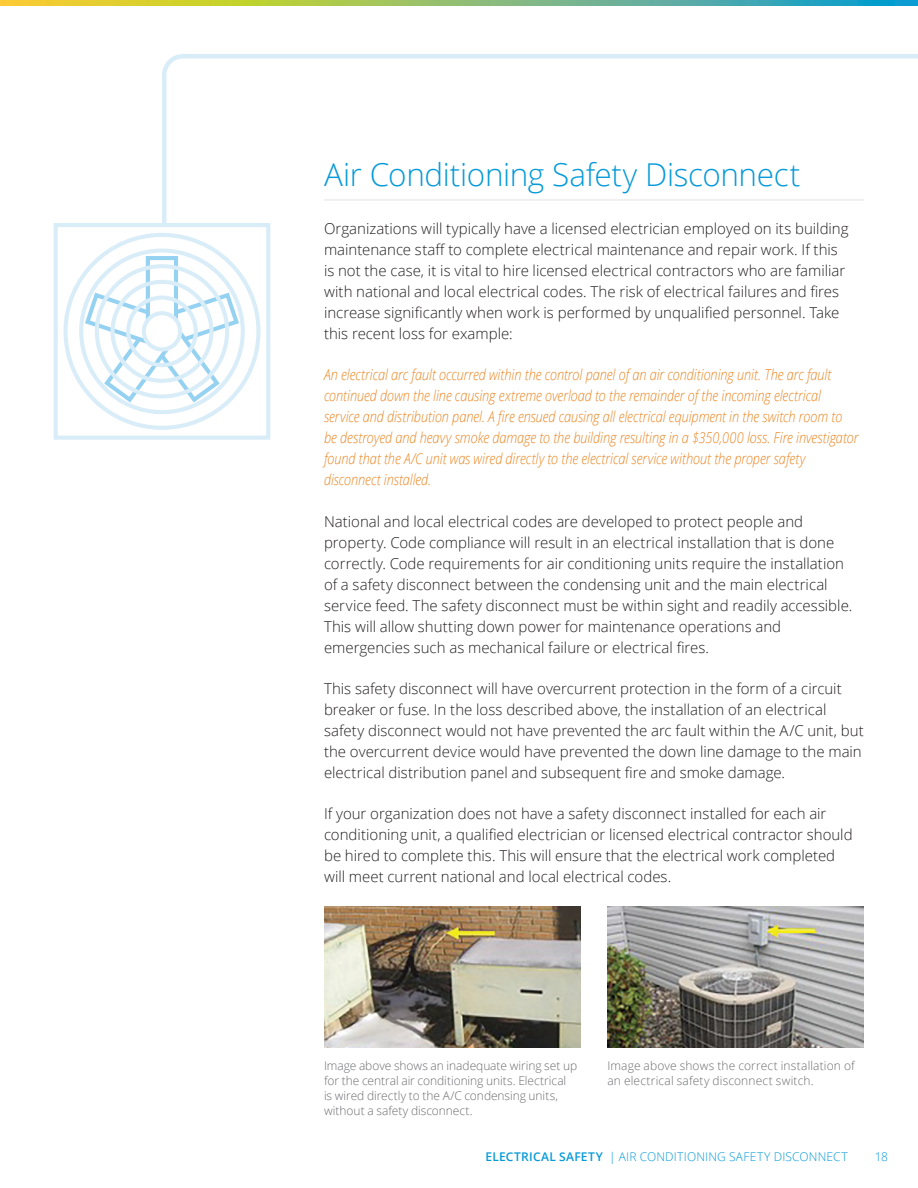
<style>
.page{position:relative;width:918px;height:1188px;background:#fff}
.page>*{position:absolute;margin:0;border:0;box-sizing:border-box;transform-origin:0 0}
.t1{font:300 31.5px "Open Sans";letter-spacing:-.015em;color:#069ad9}
.t2{font:300 15px/21px "Open Sans";color:#231f20}
.t3{font:italic 300 15px/21px "Open Sans";letter-spacing:-.005em;color:#ea841f;scale:.85 1}
.t4{font:300 12px/15px "Open Sans";color:#6c6d70}
.t5{font:300 12px "Open Sans";letter-spacing:.015em;color:#069ad9}
.s1{font-weight:600}
</style>
<div class="page">
<svg style="left:0;top:0;width:918px;height:6px;background:#8bbb72"></svg>
<img style="left:608px;top:907px;width:256px;height:140px">
<img style="left:324px;top:906px;width:256px;height:141px">
<svg style="left:63px;top:233px;width:198px;height:197px"></svg>
<div style="left:54px;top:223px;width:216px;height:217px;border:4px solid #d9edf9"></div>
<svg style="left:160px;top:54px;width:758px;height:176px"></svg>
<h1 class="t1" style="left:324px;top:153px;width:478px">Air Conditioning Safety Disconnect</h1>
<p class="t2" style="left:324px;top:218px;width:526px">Organizations will typically have a licensed electrician employed on its building maintenance staff to complete electrical maintenance and repair work. If this is not the case, it is vital to hire licensed electrical contractors who are familiar with national and local electrical codes. The risk of electrical failures and fires increase significantly when work is performed by unqualified personnel. Take this recent loss for example:</p>
<p class="t3" style="left:324px;top:364px;width:630px">An electrical arc fault occurred within the control panel of an air conditioning unit. The arc fault continued down the line causing extreme overload to the remainder of the incoming electrical service and distribution panel. A fire ensued causing all electrical equipment in the switch room to be destroyed and heavy smoke damage to the building resulting in a $350,000 loss. Fire investigator found that the A/C unit was wired directly to the electrical service without the proper safety disconnect installed.</p>
<p class="t2" style="left:324px;top:510px;width:530px">National and local electrical codes are developed to protect people and property. Code compliance will result in an electrical installation that is done correctly. Code requirements for air conditioning units require the installation of a safety disconnect between the condensing unit and the main electrical service feed. The safety disconnect must be within sight and readily accessible.<br>This will allow shutting down power for maintenance operations and emergencies such as mechanical failure or electrical fires.</p>
<p class="t2" style="left:324px;top:678px;width:541px">This safety disconnect will have overcurrent protection in the form of a circuit breaker or fuse. In the loss described above, the installation of an electrical safety disconnect would not have prevented the arc fault within the A/C unit, but the overcurrent device would have prevented the down line damage to the main electrical distribution panel and subsequent fire and smoke damage.</p>
<p class="t2" style="left:324px;top:803px;width:530px">If your organization does not have a safety disconnect installed for each air conditioning unit, a qualified electrician or licensed electrical contractor should be hired to complete this. This will ensure that the electrical work completed will meet current national and local electrical codes.</p>
<p class="t4" style="left:608px;top:1058px;width:249px">Image above shows the correct installation of an electrical safety disconnect switch.</p>
<p class="t4" style="left:324px;top:1058px;width:255px">Image above shows an inadequate wiring set up for the central air conditioning units. Electrical is wired directly to the A/C condensing units, without a safety disconnect.</p>
<p class="t5" style="left:485px;top:1148px;width:364px"><span class="s1">ELECTRICAL SAFETY</span> | AIR CONDITIONING SAFETY DISCONNECT</p>
<p class="t5" style="left:875px;top:1148px;width:15px">18</p>
</div>
